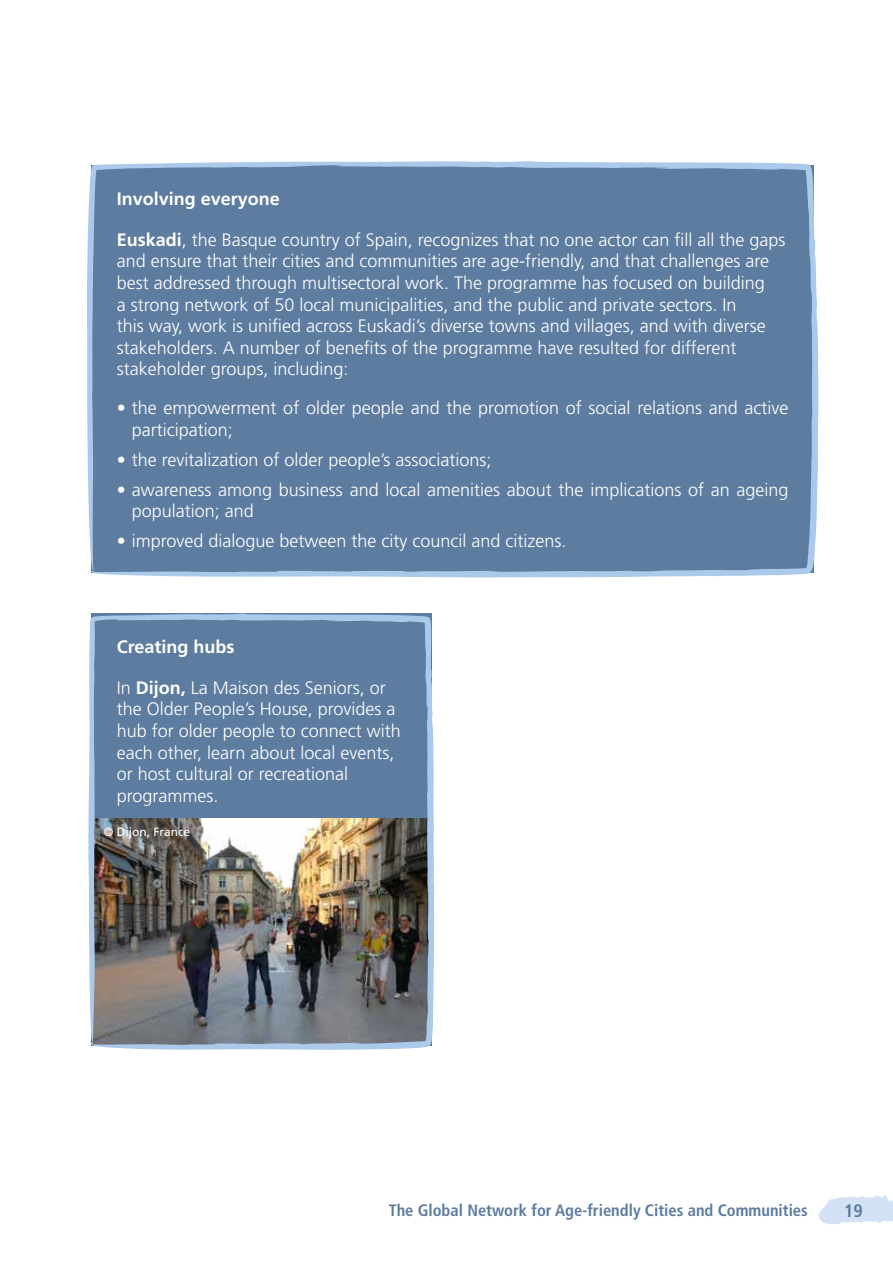
<style>
.page{position:relative;width:893px;height:1263px;background:#fff}
.page>*{position:absolute;margin:0;border:0;box-sizing:border-box;transform-origin:0 0}
.t1{font:300 18px/21.6px "Frutiger LT Std";color:#fff}
.t2{font:700 18px "Frutiger LT Std";color:#fff}
.t3{font:700 condensed 18px "Frutiger LT Std";color:#5d7c9f}
.t4{font:700 condensed 16.5px "Frutiger LT Std";color:#5d7c9f}
.t5{font:12px "Frutiger LT Std";color:#fff}
.s1{font-weight:700}
</style>
<div class="page">
<svg style="left:818px;top:1195px;width:75px;height:30px"></svg>
<img style="left:88px;top:613px;width:346px;height:437px">
<div style="left:87px;top:161px;width:732px;height:417px;background:#5d7c9f"></div>
<p class="t2" style="left:117px;top:188px;width:165px">Involving everyone</p>
<p class="t1" style="left:117px;top:229px;width:670px"><span class="s1">Euskadi</span>, the Basque country of Spain, recognizes that no one actor can fill all the gaps and ensure that their cities and communities are age-friendly, and that challenges are best addressed through multisectoral work. The programme has focused on building<br>a strong network of 50 local municipalities, and the public and private sectors. In<br>this way, work is unified across Euskadi’s diverse towns and villages, and with diverse stakeholders. A number of benefits of the programme have resulted for different stakeholder groups, including:</p>
<p class="t1" style="left:132px;top:397px;width:658px;text-indent:-15px">• the empowerment of older people and the promotion of social relations and active participation;</p>
<p class="t1" style="left:117px;top:449px;width:376px">• the revitalization of older people’s associations;</p>
<p class="t1" style="left:132px;top:479px;width:658px;text-indent:-15px">• awareness among business and local amenities about the implications of an ageing population; and</p>
<p class="t1" style="left:117px;top:531px;width:451px">• improved dialogue between the city council and citizens.</p>
<p class="t2" style="left:117px;top:636px;width:119px">Creating hubs</p>
<p class="t1" style="left:117px;top:677px;width:286px">In <span class="s1">Dijon,</span> La Maison des Seniors, or the Older People’s House, provides a hub for older people to connect with each other, learn about local events, or host cultural or recreational programmes.</p>
<p class="t5" style="left:104px;top:825px;width:88px">© Dijon, France</p>
<p class="t4" style="left:389px;top:1200px;width:421px">The Global Network for Age-friendly Cities and Communities</p>
<p class="t3" style="left:844px;top:1200px;width:20px">19</p>
</div>
